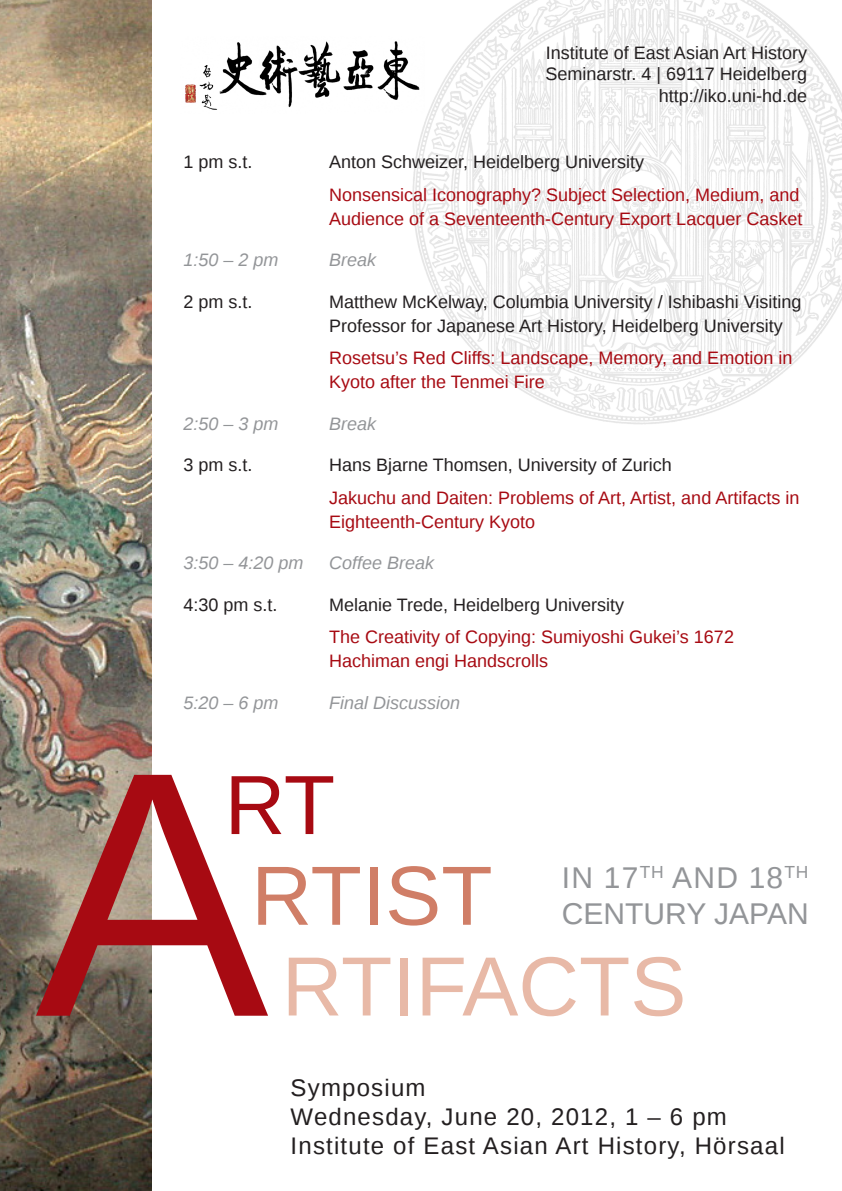
<style>
.page{position:relative;width:842px;height:1191px;background:#fff}
.page>*{position:absolute;margin:0;border:0;box-sizing:border-box;transform-origin:0 0}
.t1{font:350px "Liberation Sans";color:#a70a12}
.t2{font:84px "Liberation Sans";color:#e8b9a7}
.t3{font:84px "Liberation Sans";color:#d07e67}
.t4{font:84px "Liberation Sans";color:#a70a12}
.t5{font:30px/36px "Liberation Sans";color:#939598}
.t6{font:24px/28.8px "Liberation Sans";letter-spacing:.05em;color:#231f20}
.t7{font:18px/21.6px "Liberation Sans";color:#231f20}
.t8{font:18px/24px "Liberation Sans";color:#a70a12}
.t9{font:italic 18px "Liberation Sans";color:#939598}
</style>
<div class="page">
<img style="left:412px;top:0;width:430px;height:425px">
<img style="left:0;top:0;width:152px;height:1191px">
<img style="left:185px;top:36px;width:239px;height:78px">
<p class="t7" style="left:545px;top:42px;width:263px;text-align:right">Institute of East Asian Art History<br>Seminarstr. 4 | 69117 Heidelberg http://iko.uni-hd.de</p>
<p class="t7" style="left:183px;top:152px;width:71px">1 pm s.t.</p>
<p class="t7" style="left:329px;top:152px;width:317px">Anton Schweizer, Heidelberg University</p>
<p class="t8" style="left:329px;top:183px;width:475px">Nonsensical Iconography? Subject Selection, Medium, and<br>Audience of a Seventeenth-Century Export Lacquer Casket</p>
<p class="t9" style="left:183px;top:248px;width:97px">1:50 – 2 pm</p>
<p class="t9" style="left:329px;top:248px;width:49px">Break</p>
<p class="t7" style="left:183px;top:291px;width:71px">2 pm s.t.</p>
<p class="t7" style="left:329px;top:290px;width:474px;line-height:24px">Matthew McKelway, Columbia University / Ishibashi Visiting<br>Professor for Japanese Art History, Heidelberg University</p>
<p class="t8" style="left:329px;top:347px;width:465px">Rosetsu’s Red Cliffs: Landscape, Memory, and Emotion in<br>Kyoto after the Tenmei Fire</p>
<p class="t9" style="left:183px;top:411px;width:97px">2:50 – 3 pm</p>
<p class="t9" style="left:329px;top:411px;width:49px">Break</p>
<p class="t7" style="left:183px;top:455px;width:71px">3 pm s.t.</p>
<p class="t7" style="left:329px;top:455px;width:344px">Hans Bjarne Thomsen, University of Zurich</p>
<p class="t8" style="left:329px;top:486px;width:472px">Jakuchu and Daiten: Problems of Art, Artist, and Artifacts in<br>Eighteenth-Century Kyoto</p>
<p class="t9" style="left:183px;top:551px;width:122px">3:50 – 4:20 pm</p>
<p class="t9" style="left:329px;top:551px;width:107px">Coffee Break</p>
<p class="t7" style="left:183px;top:594px;width:96px">4:30 pm s.t.</p>
<p class="t7" style="left:329px;top:594px;width:297px">Melanie Trede, Heidelberg University</p>
<p class="t8" style="left:329px;top:625px;width:406px">The Creativity of Copying: Sumiyoshi Gukei’s 1672<br>Hachiman engi Handscrolls</p>
<p class="t9" style="left:183px;top:690px;width:97px">5:20 – 6 pm</p>
<p class="t9" style="left:329px;top:690px;width:133px">Final Discussion</p>
<p class="t1" style="left:35px;top:697px;width:235px">A</p>
<p class="t4" style="left:225px;top:757px;width:112px">RT</p>
<p class="t3" style="left:251px;top:848px;width:243px">RTIST</p>
<p class="t2" style="left:282px;top:939px;width:406px">RTIFACTS</p>
<p class="t5" style="left:562px;top:860px;width:248px">IN 17<sup>TH</sup> AND 18<sup>TH<br></sup>CENTURY JAPAN</p>
<p class="t6" style="left:291px;top:1074px;width:496px">Symposium<br>Wednesday, June 20, 2012, 1 – 6 pm<br>Institute of East Asian Art History, Hörsaal</p>
</div>
